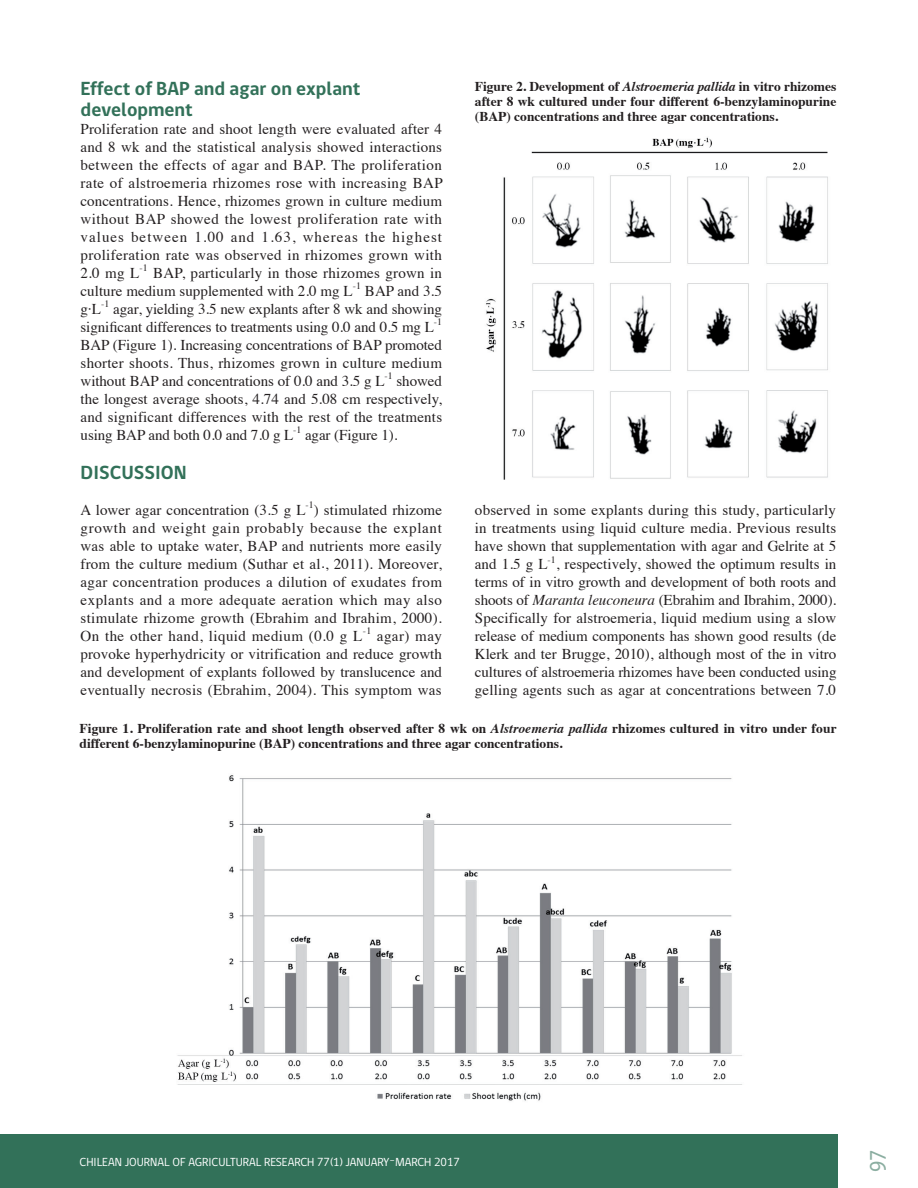
<style>
.page{position:relative;width:918px;height:1188px;background:#fff}
.page>*{position:absolute;margin:0;border:0;box-sizing:border-box;transform-origin:0 0}
.t1{font:24px "Myriad Pro";color:#8baea1;scale:.9 1}
.t2{font:700 19.5px/21px "gob CL";color:#327159}
.t3{font:15px/18px "Times";letter-spacing:.01em;color:#231f20;text-align:justify}
.t4{font:700 13.5px/15px "Times";color:#231f20}
.t5{font:12px "gob CL";color:#fff}
.s1{font-style:italic}
</style>
<div class="page">
<div style="left:0;top:1134px;width:837px;height:54px;background:#327159"></div>
<img style="left:177px;top:775px;width:565px;height:326px">
<img style="left:486px;top:137px;width:342px;height:342px">
<p class="t4" style="left:475px;top:77px;width:363px;text-align:justify">Figure 2. Development of <span class="s1">Alstroemeria pallida</span> in vitro rhizomes after 8 wk cultured under four different 6-benzylaminopurine (BAP) concentrations and three agar concentrations.</p>
<h2 class="t2" style="left:81px;top:79px;width:282px">Effect of BAP and agar on explant development</h2>
<p class="t3" style="left:81px;top:118px;width:364px">Proliferation rate and shoot length were evaluated after 4 and 8 wk and the statistical analysis showed interactions between the effects of agar and BAP. The proliferation rate of alstroemeria rhizomes rose with increasing BAP concentrations. Hence, rhizomes grown in culture medium without BAP showed the lowest proliferation rate with values between 1.00 and 1.63, whereas the highest proliferation rate was observed in rhizomes grown with 2.0 mg L<sup>-1</sup> BAP, particularly in those rhizomes grown in culture medium supplemented with 2.0 mg L<sup>-1</sup> BAP and 3.5 g·L<sup>-1</sup> agar, yielding 3.5 new explants after 8 wk and showing significant differences to treatments using 0.0 and 0.5 mg L<sup>-1<br></sup>BAP (Figure 1). Increasing concentrations of BAP promoted shorter shoots. Thus, rhizomes grown in culture medium without BAP and concentrations of 0.0 and 3.5 g L<sup>-1</sup> showed the longest average shoots, 4.74 and 5.08 cm respectively, and significant differences with the rest of the treatments using BAP and both 0.0 and 7.0 g L<sup>-1</sup> agar (Figure 1).</p>
<h2 class="t2" style="left:81px;top:463px;width:108px">DISCUSSION</h2>
<p class="t3" style="left:81px;top:499px;width:363px">A lower agar concentration (3.5 g L<sup>-1</sup>) stimulated rhizome growth and weight gain probably because the explant was able to uptake water, BAP and nutrients more easily from the culture medium (Suthar et al<span class="s1">.</span>, 2011). Moreover, agar concentration produces a dilution of exudates from explants and a more adequate aeration which may also stimulate rhizome growth (Ebrahim and Ibrahim, 2000).<br>On the other hand, liquid medium (0.0 g L<sup>-1</sup> agar) may provoke hyperhydricity or vitrification and reduce growth and development of explants followed by translucence and eventually necrosis (Ebrahim, 2004). This symptom was</p>
<p class="t3" style="left:475px;top:500px;width:363px">observed in some explants during this study, particularly in treatments using liquid culture media. Previous results have shown that supplementation with agar and Gelrite at 5 and 1.5 g L<sup>-1</sup>, respectively, showed the optimum results in terms of in vitro growth and development of both roots and shoots of <span class="s1">Maranta leuconeura</span> (Ebrahim and Ibrahim, 2000).<br>Specifically for alstroemeria, liquid medium using a slow release of medium components has shown good results (de Klerk and ter Brugge, 2010), although most of the in vitro cultures of alstroemeria rhizomes have been conducted using gelling agents such as agar at concentrations between 7.0</p>
<p class="t4" style="left:80px;top:720px;width:759px">Figure 1. Proliferation rate and shoot length observed after 8 wk on <span class="s1">Alstroemeria pallida</span> rhizomes cultured in vitro under four different 6-benzylaminopurine (BAP) concentrations and three agar concentrations.</p>
<p class="t5" style="left:80px;top:1153px;width:382px">CHILEAN JOURNAL OF AGRICULTURAL RESEARCH 77(1) JANUARY-MARCH 2017</p>
<h1 class="t1" style="left:863px;top:1172px;width:26px;rotate:-90deg">97</h1>
</div>
